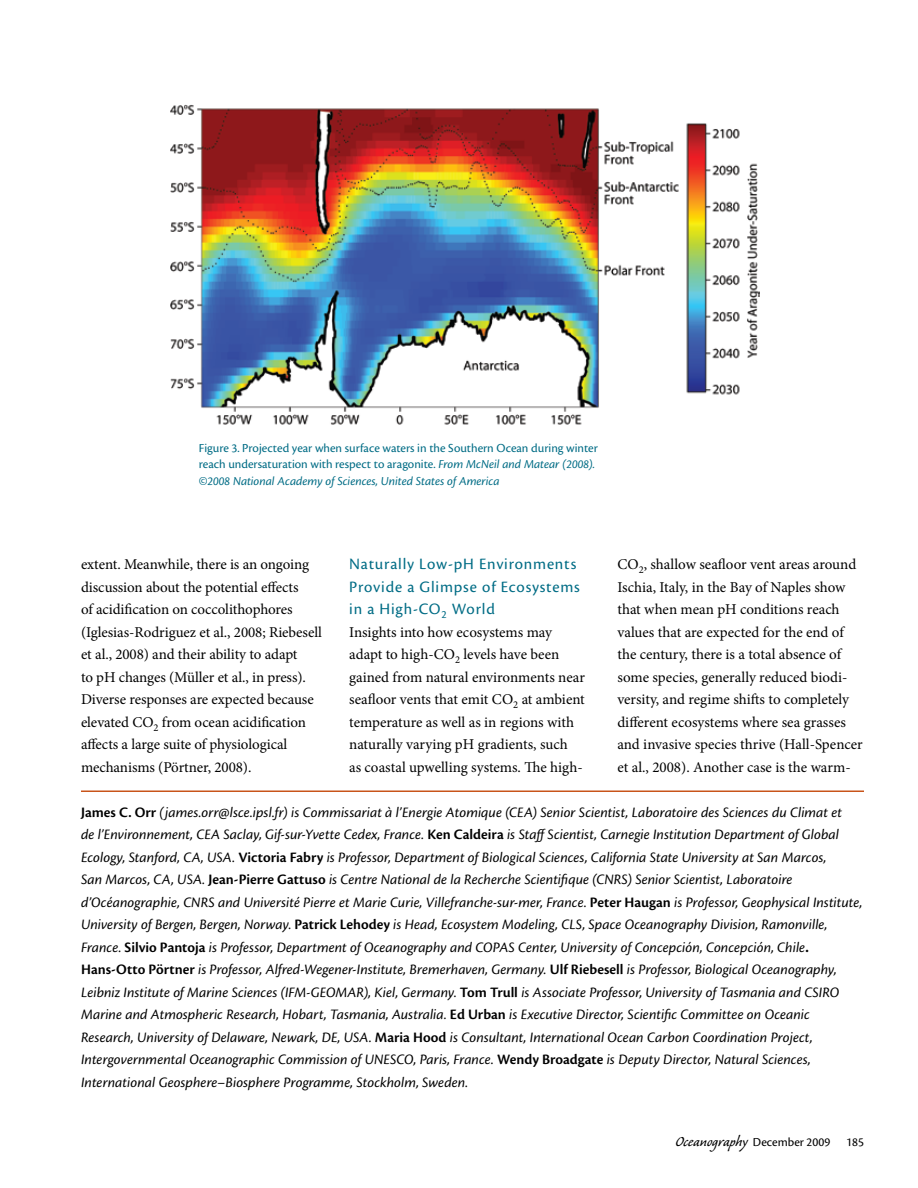
<style>
.page{position:relative;width:918px;height:1188px;background:#fff}
.page>*{position:absolute;margin:0;border:0;box-sizing:border-box;transform-origin:0 0}
.t1{font:18px "Caliban";color:#000}
.t2{font:16.5px/22.5px "Cronos Pro";letter-spacing:.05em;color:#006c85}
.t3{font:italic 15px/22.5px "Cronos Pro";letter-spacing:.005em;color:#000}
.t4{font:15px/22.5px "Minion Pro";letter-spacing:-.005em;color:#000}
.t5{font:12.75px/16.5px "Cronos Pro";color:#006c85}
.t6{font:12.75px "Cronos Pro";color:#000}
.s1{font-style:italic}
.s2{font-weight:600;font-style:normal}
.s3{font-weight:700;font-style:normal}
.s4{font-family:"Cronos Pro";font-size:12.75px}
</style>
<div class="page">
<img style="left:171px;top:104px;width:588px;height:321px">
<hr style="left:81px;top:790px;width:783px;height:2px;background:#c8541a">
<p class="t5" style="left:199px;top:439px;width:400px">Figure 3. Projected year when surface waters in the Southern Ocean during winter reach undersaturation with respect to aragonite. <span class="s1">From McNeil and Matear (2008). ©2008 National Academy of Sciences, United States of America</span></p>
<p class="t4" style="left:81px;top:553px;width:242px">extent. Meanwhile, there is an ongoing discussion about the potential effects<br>of acidification on coccolithophores (Iglesias-Rodriguez et al., 2008; Riebesell et al., 2008) and their ability to adapt<br>to pH changes (Müller et al., in press).<br>Diverse responses are expected because elevated CO<sub>2</sub> from ocean acidification affects a large suite of physiological mechanisms (Pörtner, 2008).</p>
<p class="t2" style="left:349px;top:553px;width:232px">Naturally Low-pH Environments<br>Provide a Glimpse of Ecosystems in a High-CO<sub>2</sub> World</p>
<p class="t4" style="left:349px;top:621px;width:237px">Insights into how ecosystems may adapt to high-CO<sub>2</sub> levels have been gained from natural environments near seafloor vents that emit CO<sub>2</sub> at ambient temperature as well as in regions with naturally varying pH gradients, such<br>as coastal upwelling systems. The high-</p>
<p class="t4" style="left:617px;top:553px;width:247px">CO<sub>2</sub>, shallow seafloor vent areas around Ischia, Italy, in the Bay of Naples show that when mean pH conditions reach values that are expected for the end of the century, there is a total absence of some species, generally reduced biodi&shy;versity, and regime shifts to completely different ecosystems where sea grasses and invasive species thrive (Hall-Spencer et al., 2008). Another case is the warm-</p>
<p class="t3" style="left:81px;top:801px;width:783px"><span class="s2">James C. Orr</span> (james.orr@lsce.ipsl.fr) is Commissariat à l’Energie Atomique (CEA) Senior Scientist, Laboratoire des Sciences du Climat et<br>de l’Environnement, CEA Saclay, Gif-sur-Yvette Cedex, France. <span class="s2">Ken Caldeira</span> is Staff Scientist, Carnegie Institution Department of Global Ecology, Stanford, CA, USA. <span class="s2">Victoria Fabry</span> is Professor, Department of Biological Sciences, California State University at San Marcos,<br>San Marcos, CA, USA. <span class="s2">Jean-Pierre Gattuso</span> is Centre National de la Recherche Scientifique (CNRS) Senior Scientist, Laboratoire d’Océanographie, CNRS and Université Pierre et Marie Curie, Villefranche-sur-mer, France. <span class="s2">Peter Haugan</span> is Professor, Geophysical Institute, University of Bergen, Bergen, Norway. <span class="s2">Patrick Lehodey</span> is Head, Ecosystem Modeling, CLS, Space Oceanography Division, Ramonville, France. <span class="s2">Silvio Pantoja</span> is Professor, Department of Oceanography and COPAS Center, University of Concepción, Concepción, Chile<span class="s3">.<br></span><span class="s2">Hans-Otto Pörtner</span> is Professor, Alfred-Wegener-Institute, Bremerhaven, Germany. <span class="s2">Ulf Riebesell</span> is Professor, Biological Oceanography, Leibniz Institute of Marine Sciences (IFM-GEOMAR), Kiel, Germany. <span class="s2">Tom Trull</span> is Associate Professor, University of Tasmania and CSIRO Marine and Atmospheric Research, Hobart, Tasmania, Australia. <span class="s2">Ed Urban</span> is Executive Director, Scientific Committee on Oceanic Research, University of Delaware, Newark, DE, USA. <span class="s2">Maria Hood</span> is Consultant, International Ocean Carbon Coordination Project, Intergovernmental Oceanographic Commission of UNESCO, Paris, France. <span class="s2">Wendy Broadgate</span> is Deputy Director, Natural Sciences, International Geosphere–Biosphere Programme, Stockholm, Sweden.</p>
<p class="t1" style="left:675px;top:1132px;width:156px">Oceanography <span class="s4">December 2009</span></p>
<p class="t6" style="left:846px;top:1134px;width:19px">185</p>
</div>
